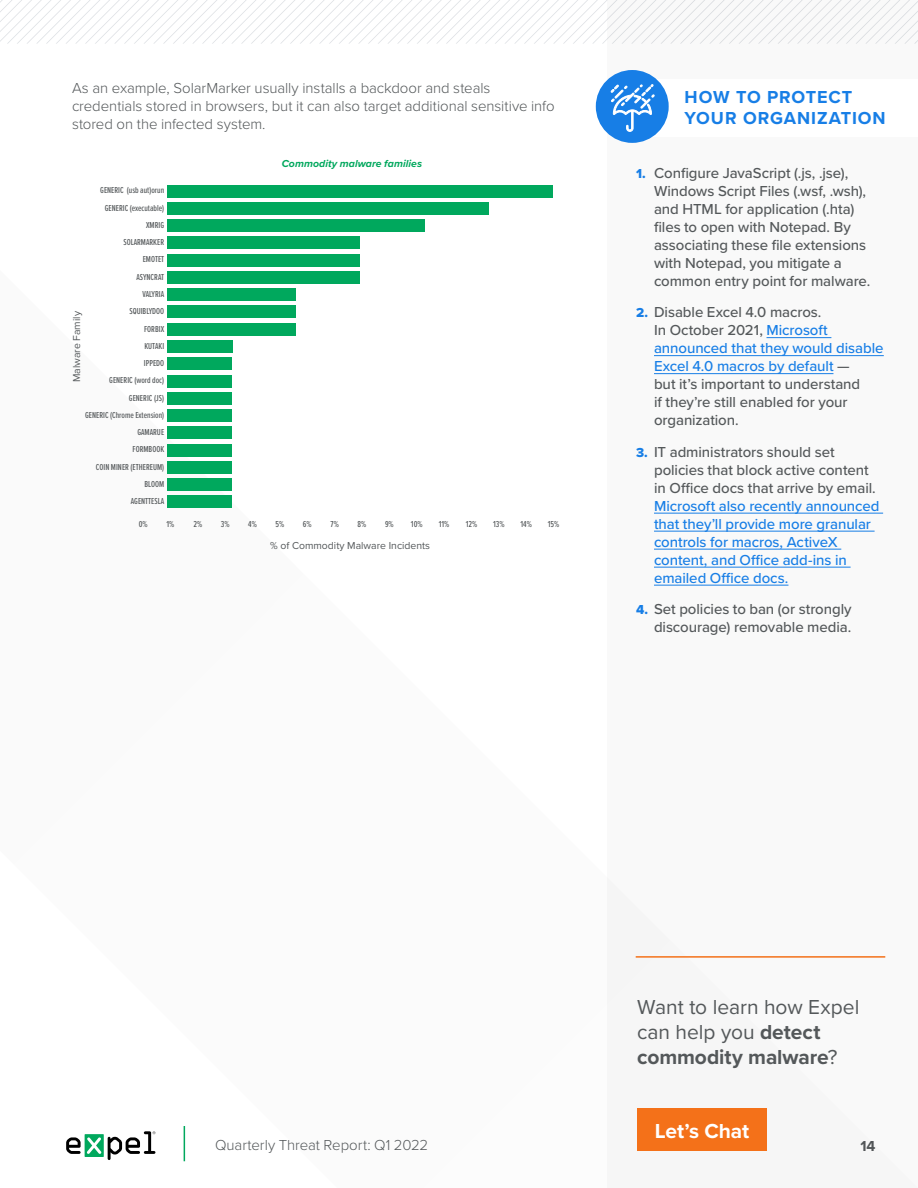
<style>
.page{position:relative;width:918px;height:1188px;background:#fff}
.page>*{position:absolute;margin:0;border:0;box-sizing:border-box;transform-origin:0 0}
.t1{font:21px/25.2px "Proxima Nova";letter-spacing:-.005em;color:#54585a}
.t2{font:700 21px "Proxima Nova";letter-spacing:-.005em;color:#fff}
.t3{font:700 18px/21.6px "Proxima Nova";letter-spacing:.05em;color:#177ee6}
.t4{font:500 15px/18px "Proxima Nova";letter-spacing:-.005em;color:#54585a}
.t5{font:300 15px/18px "Proxima Nova";letter-spacing:-.005em;color:#54585a}
.t6{font:500 15px/18px "Proxima Nova";letter-spacing:-.005em;color:#177ee6}
.t7{font:700 15px "Proxima Nova";color:#54585a}
.t8{font:10.5px "Proxima Nova";color:#54585a}
.t9{font:italic 700 10.5px "Proxima Nova";letter-spacing:.005em;color:#00a85d}
.t10{font:500 9px/17.2px "Proxima Nova Ex Cn";color:#54585a;text-align:right}
.s1{font-family:"Proxima Nova Extrabld";font-weight:400;font-size:13.5px;color:#177ee6}
.s2{color:#177ee6}
.s3{font-weight:700}
</style>
<div class="page">
<svg style="left:66px;top:1131px;width:89px;height:29px"></svg>
<svg style="left:0;top:0;width:607px;height:44px"></svg>
<hr style="left:184px;top:1126px;width:1px;height:35px;background:#00a85d">
<div style="left:607px;top:0;width:311px;height:1188px;background:#f9f9f9"></div>
<hr style="left:767px;top:337px;width:64px;height:1px;background:#177ee6">
<hr style="left:654px;top:355px;width:230px;height:1px;background:#177ee6">
<hr style="left:654px;top:373px;width:179px;height:1px;background:#177ee6">
<hr style="left:654px;top:513px;width:229px;height:1px;background:#177ee6">
<hr style="left:654px;top:531px;width:221px;height:1px;background:#177ee6">
<hr style="left:654px;top:549px;width:187px;height:1px;background:#177ee6">
<hr style="left:654px;top:567px;width:197px;height:1px;background:#177ee6">
<hr style="left:654px;top:585px;width:134px;height:1px;background:#177ee6">
<div style="left:631px;top:80px;width:287px;height:57px;background:#fff"></div>
<div style="left:596px;top:70px;width:73px;height:73px;background:#177ee6;border-radius:50%"></div>
<svg style="left:610px;top:84px;width:45px;height:48px"></svg>
<hr style="left:636px;top:956px;width:249px;height:2px;background:#f47119">
<div style="left:167px;top:185px;width:386px;height:12px;background:#00a85d"></div>
<div style="left:167px;top:202px;width:321px;height:13px;background:#00a85d"></div>
<div style="left:167px;top:219px;width:258px;height:13px;background:#00a85d"></div>
<div style="left:167px;top:237px;width:193px;height:12px;background:#00a85d"></div>
<div style="left:167px;top:254px;width:193px;height:12px;background:#00a85d"></div>
<div style="left:167px;top:271px;width:193px;height:13px;background:#00a85d"></div>
<div style="left:167px;top:288px;width:129px;height:13px;background:#00a85d"></div>
<div style="left:167px;top:306px;width:129px;height:12px;background:#00a85d"></div>
<div style="left:167px;top:323px;width:129px;height:13px;background:#00a85d"></div>
<div style="left:167px;top:340px;width:65px;height:13px;background:#00a85d"></div>
<div style="left:167px;top:357px;width:65px;height:13px;background:#00a85d"></div>
<div style="left:167px;top:375px;width:65px;height:12px;background:#00a85d"></div>
<div style="left:167px;top:392px;width:65px;height:13px;background:#00a85d"></div>
<div style="left:167px;top:409px;width:65px;height:13px;background:#00a85d"></div>
<div style="left:167px;top:427px;width:65px;height:12px;background:#00a85d"></div>
<div style="left:167px;top:444px;width:65px;height:12px;background:#00a85d"></div>
<div style="left:167px;top:461px;width:65px;height:13px;background:#00a85d"></div>
<div style="left:167px;top:496px;width:65px;height:12px;background:#00a85d"></div>
<div style="left:167px;top:478px;width:65px;height:13px;background:#00a85d"></div>
<div style="left:637px;top:1109px;width:130px;height:42px;background:#f47119"></div>
<p class="t5" style="left:72px;top:78px;width:484px">As an example, SolarMarker usually installs a backdoor and steals credentials stored in browsers, but it can also target additional sensitive info stored on the infected system.</p>
<p class="t10" style="left:85px;top:181px;width:81px">GENERIC (usb aut)orun<br>GENERIC (executable)<br>XMRIG<br>SOLARMARKER<br>EMOTET<br>ASYNCRAT<br>VALYRIA<br>SQUIBLYDOO<br>FORBIX<br>KUTAKI<br>IPPEDO<br>GENERIC (word doc)<br>GENERIC (JS)<br>GENERIC (Chrome Extension)<br>GAMARUE<br>FORMBOOK<br>COIN MINER (ETHEREUM)<br>BLOOM<br>AGENTTESLA</p>
<p class="t8" style="left:69px;top:382px;width:73px;rotate:-90deg">Malware Family</p>
<p class="t9" style="left:282px;top:155px;width:142px">Commodity malware families</p>
<p class="t10" style="left:139px;top:515px;width:10px">0%</p>
<p class="t10" style="left:167px;top:515px;width:9px">1%</p>
<p class="t10" style="left:193px;top:515px;width:10px">2%</p>
<p class="t10" style="left:221px;top:515px;width:10px">3%</p>
<p class="t10" style="left:248px;top:515px;width:10px">4%</p>
<p class="t10" style="left:276px;top:515px;width:10px">5%</p>
<p class="t10" style="left:303px;top:515px;width:10px">6%</p>
<p class="t10" style="left:331px;top:515px;width:10px">7%</p>
<p class="t10" style="left:358px;top:515px;width:10px">8%</p>
<p class="t10" style="left:385px;top:515px;width:10px">9%</p>
<p class="t10" style="left:411px;top:515px;width:13px">10%</p>
<p class="t10" style="left:439px;top:515px;width:12px">11%</p>
<p class="t10" style="left:466px;top:515px;width:13px">12%</p>
<p class="t10" style="left:493px;top:515px;width:13px">13%</p>
<p class="t10" style="left:521px;top:515px;width:13px">14%</p>
<p class="t10" style="left:548px;top:515px;width:13px">15%</p>
<p class="t8" style="left:270px;top:538px;width:162px">% of Commodity Malware Incidents</p>
<p class="t3" style="left:685px;top:86px;width:203px">HOW TO PROTECT<br>YOUR ORGANIZATION</p>
<p class="t4" style="left:654px;top:163px;width:218px;text-indent:-18px"><span class="s1">1.</span> Configure JavaScript (.js, .jse),<br>Windows Script Files (.wsf, .wsh), and HTML for application (.hta) files to open with Notepad. By associating these file extensions with Notepad, you mitigate a common entry point for malware.</p>
<p class="t4" style="left:654px;top:303px;width:231px;text-indent:-18px"><span class="s1">2.</span> Disable Excel 4.0 macros.<br>In October 2021, <span class="s2">Microsoft announced that they would disable<br>Excel 4.0 macros by default</span> —<br>but it’s important to understand<br>if they’re still enabled for your organization.</p>
<p class="t4" style="left:654px;top:442px;width:223px;text-indent:-18px"><span class="s1">3.</span> IT administrators should set policies that block active content in Office docs that arrive by email.</p>
<p class="t6" style="left:654px;top:496px;width:227px">Microsoft also recently announced that they’ll provide more granular controls for macros, ActiveX content, and Office add-ins in emailed Office docs.</p>
<p class="t4" style="left:636px;top:600px;width:217px;text-align:right"><span class="s1">4.</span> Set policies to ban (or strongly discourage) removable media.</p>
<h1 class="t1" style="left:637px;top:993px;width:224px">Want to learn how Expel can help you <span class="s3">detect commodity malware</span>?</h1>
<h1 class="t2" style="left:655px;top:1115px;width:96px">Let’s Chat</h1>
<p class="t5" style="left:215px;top:1135px;width:215px">Quarterly Threat Report: Q1 2022</p>
<p class="t7" style="left:860px;top:1135px;width:17px">14</p>
</div>
